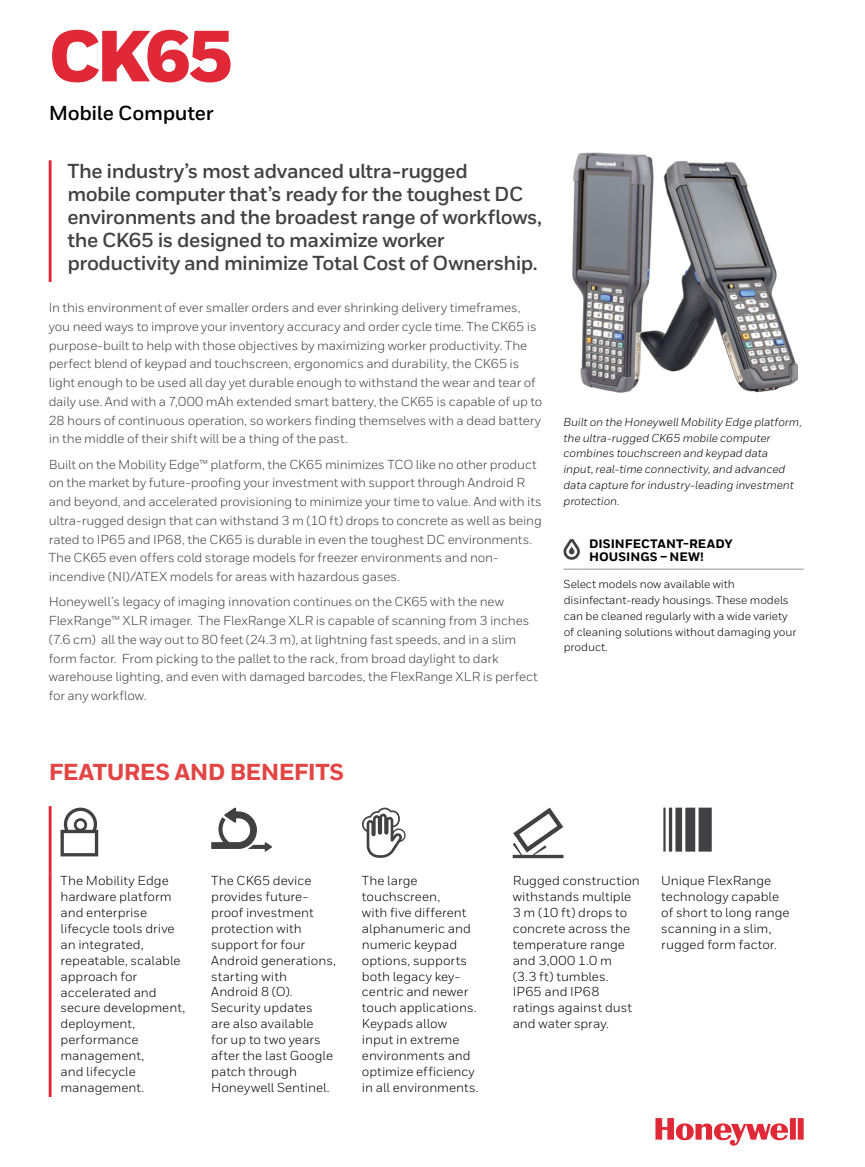
<style>
.page{position:relative;width:865px;height:1167px;background:#fff}
.page>*{position:absolute;margin:0;border:0;box-sizing:border-box;transform-origin:0 0}
.t1{font:900 72.12px "Honeywell Sans";color:#e02836}
.t2{font:800 23.12px "Honeywell Sans";letter-spacing:-.025em;color:#e24543}
.t3{font:700 20.25px/23.1px "Honeywell Sans";letter-spacing:-.025em;color:#414042}
.t4{font:700 20.25px "Honeywell Sans";letter-spacing:-.015em;color:#000}
.t5{font:13px/18.8px "Honeywell Sans";letter-spacing:-.01em;color:#414042}
.t6{font:13px/15.9px "Honeywell Sans";color:#000}
.t7{font:800 12.25px/13px "Honeywell Sans";letter-spacing:.005em;color:#000}
.t8{font:italic 11.5px/15.9px "Honeywell Sans";letter-spacing:-.01em;color:#000}
.t9{font:11.5px/15.9px "Honeywell Sans";letter-spacing:-.01em;color:#000}
</style>
<div class="page">
<hr style="left:49px;top:160px;width:3px;height:122px;background:#e02836">
<hr style="left:49px;top:806px;width:3px;height:67px;background:#e02836">
<hr style="left:49px;top:873px;width:3px;height:223px;background:#e02836">
<svg style="left:61px;top:807px;width:37px;height:49px"></svg>
<svg style="left:211px;top:807px;width:61px;height:44px"></svg>
<svg style="left:362px;top:807px;width:43px;height:50px"></svg>
<svg style="left:512px;top:807px;width:51px;height:51px"></svg>
<svg style="left:663px;top:807px;width:48px;height:44px"></svg>
<svg style="left:655px;top:1118px;width:148px;height:27px"></svg>
<img style="left:572px;top:152px;width:75px;height:241px">
<img style="left:624px;top:156px;width:173px;height:237px">
<svg style="left:563px;top:568px;width:19px;height:1px"></svg>
<hr style="left:582px;top:568px;width:221px;height:1px;background:#939598">
<svg style="left:563px;top:539px;width:17px;height:20px"></svg>
<h1 class="t1" style="left:49px;top:12px;width:185px">CK65</h1>
<h3 class="t4" style="left:49px;top:101px;width:166px">Mobile Computer</h3>
<h3 class="t3" style="left:67px;top:159px;width:476px">The industry’s most advanced ultra-rugged<br>mobile computer that’s ready for the toughest DC environments and the broadest range of workflows, the CK65 is designed to maximize worker productivity and minimize Total Cost of Ownership.</h3>
<p class="t5" style="left:49px;top:298px;width:495px">In this environment of ever smaller orders and ever shrinking delivery timeframes, you need ways to improve your inventory accuracy and order cycle time. The CK65 is purpose-built to help with those objectives by maximizing worker productivity. The perfect blend of keypad and touchscreen, ergonomics and durability, the CK65 is light enough to be used all day yet durable enough to withstand the wear and tear of daily use. And with a 7,000 mAh extended smart battery, the CK65 is capable of up to 28 hours of continuous operation, so workers finding themselves with a dead battery in the middle of their shift will be a thing of the past.</p>
<p class="t5" style="left:49px;top:455px;width:495px">Built on the Mobility Edge™ platform, the CK65 minimizes TCO like no other product on the market by future-proofing your investment with support through Android R and beyond, and accelerated provisioning to minimize your time to value. And with its ultra-rugged design that can withstand 3 m (10 ft) drops to concrete as well as being rated to IP65 and IP68, the CK65 is durable in even the toughest DC environments.<br>The CK65 even offers cold storage models for freezer environments and non&shy;incendive (NI)/ATEX models for areas with hazardous gases.</p>
<p class="t5" style="left:49px;top:592px;width:490px">Honeywell’s legacy of imaging innovation continues on the CK65 with the new FlexRange™ XLR imager. The FlexRange XLR is capable of scanning from 3 inches (7.6 cm) all the way out to 80 feet (24.3 m), at lightning fast speeds, and in a slim form factor. From picking to the pallet to the rack, from broad daylight to dark warehouse lighting, and even with damaged barcodes, the FlexRange XLR is perfect for any workflow.</p>
<p class="t8" style="left:563px;top:414px;width:240px">Built on the Honeywell Mobility Edge platform, the ultra-rugged CK65 mobile computer combines touchscreen and keypad data<br>input, real-time connectivity, and advanced data capture for industry-leading investment protection.</p>
<p class="t7" style="left:589px;top:537px;width:145px">DISINFECTANT-READY<br>HOUSINGS – NEW!</p>
<p class="t9" style="left:563px;top:576px;width:234px">Select models now available with disinfectant-ready housings. These models can be cleaned regularly with a wide variety of cleaning solutions without damaging your product.</p>
<h2 class="t2" style="left:49px;top:757px;width:297px">FEATURES AND BENEFITS</h2>
<p class="t6" style="left:61px;top:872px;width:126px">The Mobility Edge hardware platform and enterprise lifecycle tools drive an integrated, repeatable, scalable approach for accelerated and secure development, deployment, performance management,<br>and lifecycle management.</p>
<p class="t6" style="left:211px;top:872px;width:126px">The CK65 device provides future&shy;proof investment protection with support for four<br>Android generations, starting with<br>Android 8 (O).<br>Security updates<br>are also available<br>for up to two years after the last Google patch through<br>Honeywell Sentinel.</p>
<p class="t6" style="left:362px;top:872px;width:118px">The large touchscreen,<br>with five different alphanumeric and numeric keypad options, supports both legacy key&shy;centric and newer touch applications.<br>Keypads allow input in extreme environments and optimize efficiency in all environments.</p>
<p class="t6" style="left:512px;top:872px;width:129px">Rugged construction withstands multiple<br>3 m (10 ft) drops to concrete across the temperature range and 3,000 1.0 m<br>(3.3 ft) tumbles.<br>IP65 and IP68 ratings against dust and water spray.</p>
<p class="t6" style="left:661px;top:872px;width:130px">Unique FlexRange technology capable of short to long range scanning in a slim, rugged form factor.</p>
</div>
